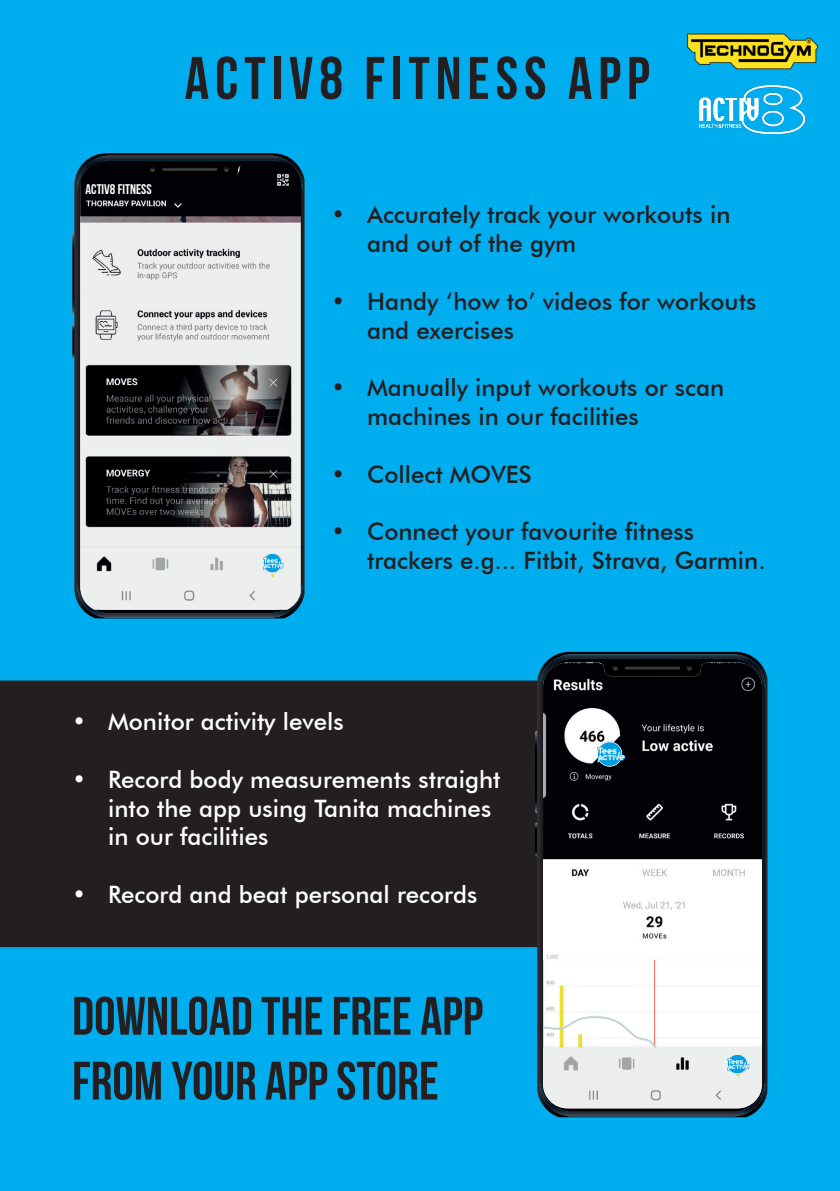
<style>
.page{position:relative;width:840px;height:1191px;background:#fff}
.page>*{position:absolute;margin:0;border:0;box-sizing:border-box;transform-origin:0 0}
.t1{font:60px "Bebas Neue";letter-spacing:.1em;color:#231f20}
.t2{font:54px/64.8px "Bebas Neue";color:#231f20}
.t3{font:500 24px/28.8px "Futura BT";color:#231f20}
.t4{font:500 24px/28.8px "Futura BT";color:#fff}
.t5{font:14px "Bebas Neue";color:#fff}
</style>
<div class="page">
<div style="left:0;top:0;width:839px;height:1191px;background:#00aeef"></div>
<div style="left:1px;top:681px;width:554px;height:265px;background:#231f20"></div>
<div style="left:0;top:680px;width:556px;height:267px;border:2px solid #231f20"></div>
<svg style="left:535px;top:731px;width:2px;height:82px"></svg>
<svg style="left:535px;top:822px;width:2px;height:34px"></svg>
<svg style="left:537px;top:652px;width:230px;height:465px"></svg>
<img style="left:539px;top:654px;width:225px;height:37px">
<img style="left:539px;top:1079px;width:225px;height:37px">
<img style="left:542px;top:662px;width:219px;height:446px">
<img style="left:597px;top:740px;width:27px;height:27px">
<img style="left:727px;top:1053px;width:21px;height:21px">
<svg style="left:72px;top:232px;width:2px;height:82px"></svg>
<svg style="left:72px;top:324px;width:2px;height:34px"></svg>
<svg style="left:74px;top:153px;width:230px;height:449px;background:#293842"></svg>
<img style="left:77px;top:156px;width:225px;height:36px">
<img style="left:77px;top:581px;width:225px;height:37px">
<img style="left:80px;top:162px;width:220px;height:448px">
<img style="left:263px;top:553px;width:21px;height:20px">
<img style="left:686px;top:33px;width:132px;height:37px">
<div style="left:85px;top:174px;width:85px;height:19px;background:#020206"></div>
<img style="left:699px;top:85px;width:105px;height:49px">
<p class="t1" style="left:184px;top:45px;width:466px">ACTIV8 FITNESS APP</p>
<p class="t5" style="left:85px;top:182px;width:68px">ACTIV8 FITNESS</p>
<p class="t3" style="left:367px;top:200px;width:364px;text-indent:-36px">• Accurately track your workouts in and out of the gym</p>
<p class="t3" style="left:367px;top:287px;width:390px;text-indent:-36px">• Handy ‘how to’ videos for workouts and exercises</p>
<p class="t3" style="left:367px;top:373px;width:358px;text-indent:-36px">• Manually input workouts or scan machines in our facilities</p>
<p class="t3" style="left:331px;top:459px;width:202px">• Collect MOVES</p>
<p class="t3" style="left:367px;top:517px;width:400px;text-indent:-36px">• Connect your favourite fitness trackers e.g... Fitbit, Strava, Garmin.</p>
<p class="t4" style="left:72px;top:707px;width:273px">• Monitor activity levels</p>
<p class="t4" style="left:108px;top:764px;width:393px;text-indent:-36px">• Record body measurements straight into the app using Tanita machines in our facilities</p>
<p class="t4" style="left:72px;top:880px;width:406px">• Record and beat personal records</p>
<p class="t2" style="left:72px;top:983px;width:412px">DOWNLOAD THE FREE APP<br>FROM YOUR APP STORE</p>
</div>
